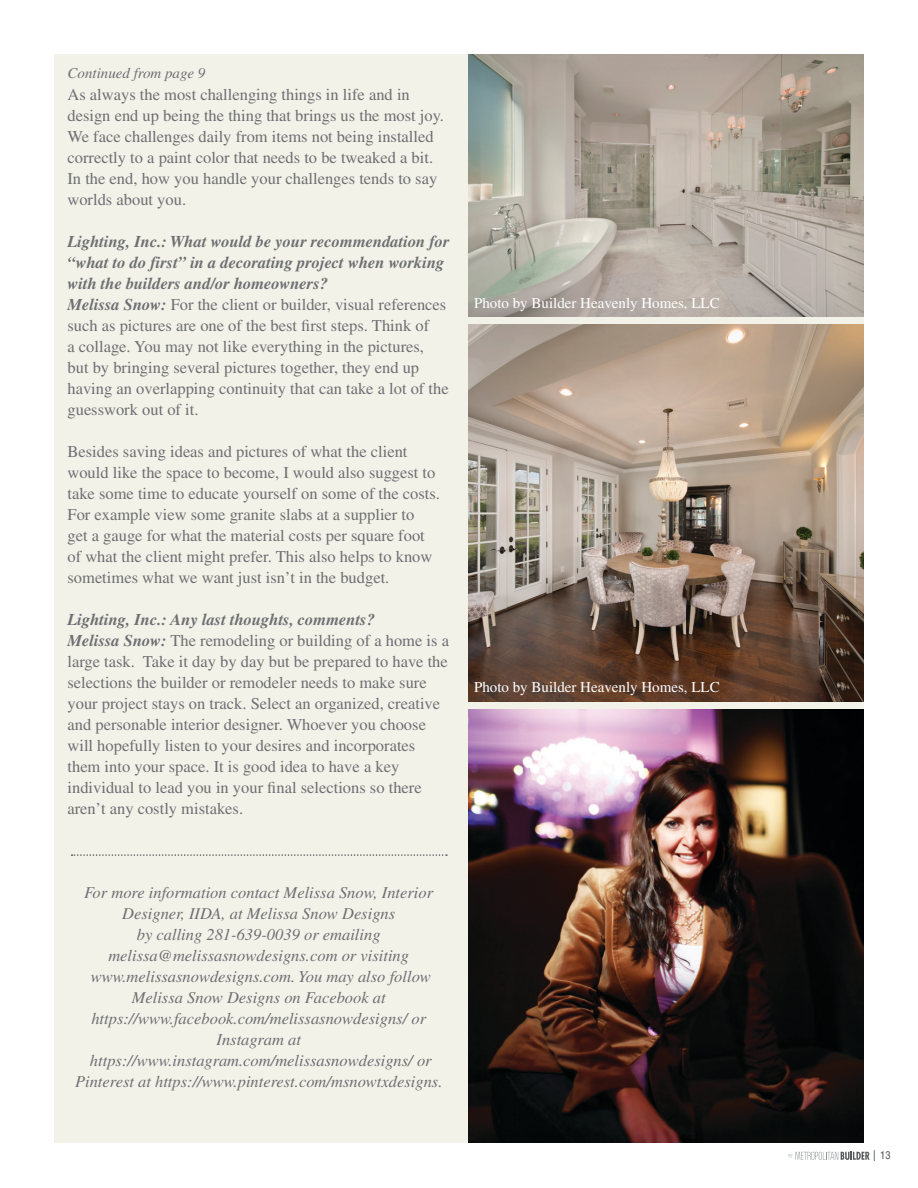
<style>
.page{position:relative;width:918px;height:1188px;background:#fff}
.page>*{position:absolute;margin:0;border:0;box-sizing:border-box;transform-origin:0 0}
.t1{font:16.5px/21px "Times";color:#6d6f71}
.t2{font:italic 16.5px/21px "Times";color:#6d6f71;text-align:center}
.t3{font:15px "Times";color:#fff}
.t4{font:italic 15px "Times";color:#6d6f71}
.t5{font:condensed 10.5px "Helvetica";color:#4d4d4f}
.s1{font-weight:700;font-style:italic}
</style>
<div class="page">
<svg style="left:788px;top:1150px;width:87px;height:11px"></svg>
<div style="left:54px;top:54px;width:810px;height:1089px;background:#f3f2e9"></div>
<svg style="left:72px;top:854px;width:375px;height:2px"></svg>
<img style="left:468px;top:709px;width:396px;height:434px">
<img style="left:468px;top:54px;width:396px;height:262px">
<img style="left:468px;top:325px;width:396px;height:377px">
<p class="t4" style="left:68px;top:65px;width:139px">Continued from page 9</p>
<p class="t1" style="left:68px;top:84px;width:378px">As always the most challenging things in life and in design end up being the thing that brings us the most joy.<br>We face challenges daily from items not being installed correctly to a paint color that needs to be tweaked a bit.<br>In the end, how you handle your challenges tends to say worlds about you.</p>
<p class="t1" style="left:68px;top:231px;width:384px"><span class="s1">Lighting, Inc.: What would be your recommendation for “what to do first” in a decorating project when working with the builders and/or homeowners?<br>Melissa Snow:</span> For the client or builder, visual references such as pictures are one of the best first steps. Think of<br>a collage. You may not like everything in the pictures,<br>but by bringing several pictures together, they end up having an overlapping continuity that can take a lot of the guesswork out of it.</p>
<p class="t1" style="left:68px;top:441px;width:374px">Besides saving ideas and pictures of what the client would like the space to become, I would also suggest to take some time to educate yourself on some of the costs.<br>For example view some granite slabs at a supplier to<br>get a gauge for what the material costs per square foot of what the client might prefer. This also helps to know sometimes what we want just isn’t in the budget.</p>
<p class="t1" style="left:68px;top:609px;width:383px"><span class="s1">Lighting, Inc.: Any last thoughts, comments?<br>Melissa Snow:</span> The remodeling or building of a home is a large task. Take it day by day but be prepared to have the selections the builder or remodeler needs to make sure your project stays on track. Select an organized, creative and personable interior designer. Whoever you choose will hopefully listen to your desires and incorporates them into your space. It is good idea to have a key individual to lead you in your final selections so there aren’t any costly mistakes.</p>
<p class="t3" style="left:474px;top:295px;width:247px">Photo by Builder Heavenly Homes, LLC</p>
<p class="t3" style="left:474px;top:678px;width:247px">Photo by Builder Heavenly Homes, LLC</p>
<p class="t2" style="left:75px;top:882px;width:369px">For more information contact Melissa Snow, Interior Designer, IIDA, at Melissa Snow Designs<br>by calling 281-639-0039 or emailing melissa@melissasnowdesigns.com or visiting www.melissasnowdesigns.com. You may also follow Melissa Snow Designs on Facebook at https://www.facebook.com/melissasnowdesigns/ or Instagram at https://www.instagram.com/melissasnowdesigns/ or Pinterest at https://www.pinterest.com/msnowtxdesigns.</p>
<p class="t5" style="left:880px;top:1149px;width:12px">13</p>
</div>
